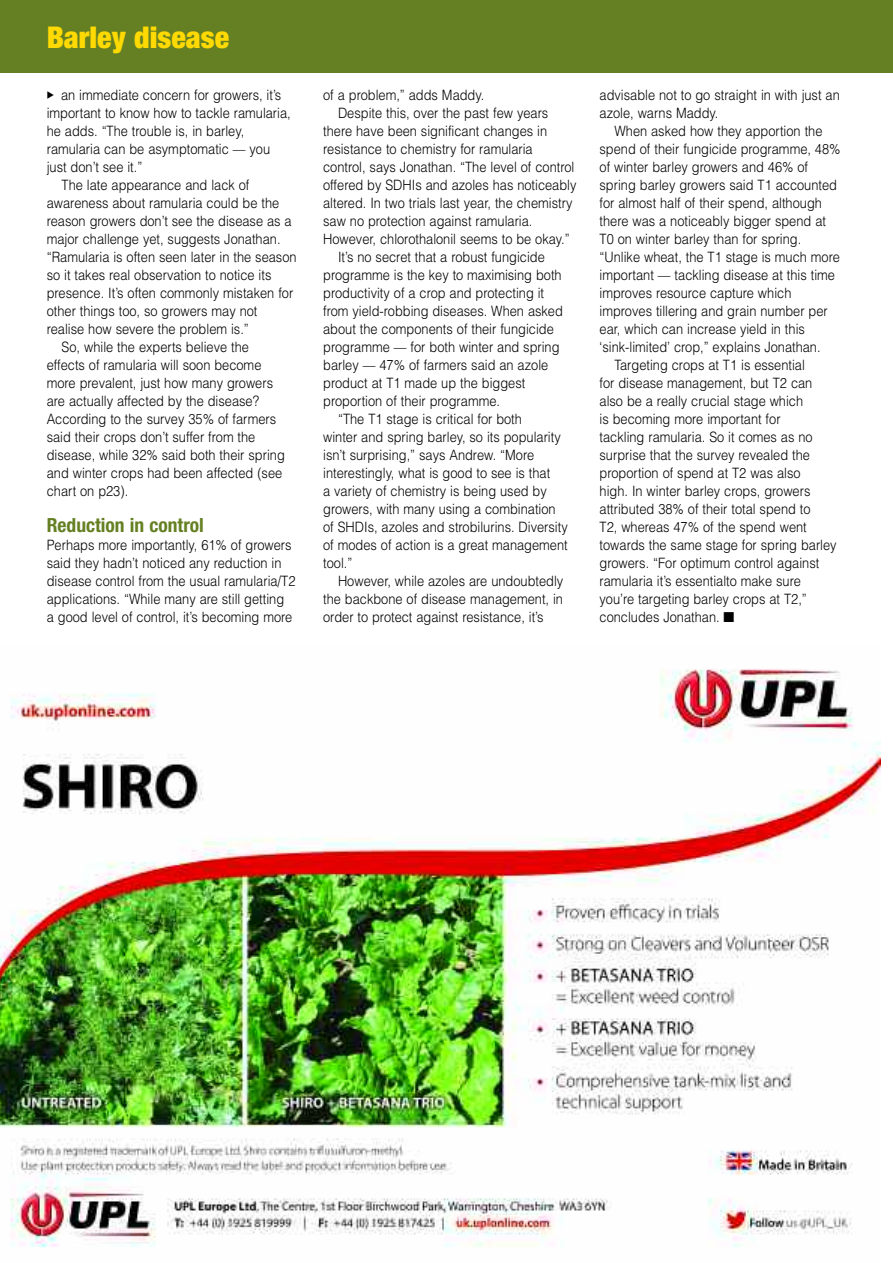
<style>
.page{position:relative;width:893px;height:1263px;background:#fff}
.page>*{position:absolute;margin:0;border:0;box-sizing:border-box;transform-origin:0 0}
.t1{font:900 condensed 30px "Helvetica Neue";color:#ffd902}
.t2{font:700 condensed 19.5px "Helvetica Neue";color:#648022}
.t3{font:300 14.25px/18px "Helvetica";color:#000;scale:.9 1}
</style>
<div class="page">
<img style="left:0;top:669px;width:880px;height:579px">
<div style="left:0;top:0;width:893px;height:72px;background:#648022"></div>
<h1 class="t1" style="left:47px;top:27px;width:184px">Barley disease</h1>
<p class="t3" style="left:61px;top:86px;width:246px">an immediate concern for growers, it’s</p>
<p class="t3" style="left:47px;top:104px;width:273px">important to know how to tackle ramularia,</p>
<p class="t3" style="left:47px;top:122px;width:221px">he adds. “The trouble is, in barley,</p>
<p class="t3" style="left:47px;top:140px;width:250px">ramularia can be asymptomatic –– you</p>
<p class="t3" style="left:47px;top:158px;width:108px">just don’t see it.”</p>
<p class="t3" style="left:62px;top:176px;width:210px">The late appearance and lack of</p>
<p class="t3" style="left:47px;top:194px;width:260px">awareness about ramularia could be the</p>
<p class="t3" style="left:47px;top:212px;width:274px">reason growers don’t see the disease as a</p>
<p class="t3" style="left:47px;top:230px;width:261px">major challenge yet, suggests Jonathan.</p>
<p class="t3" style="left:47px;top:248px;width:279px">“Ramularia is often seen later in the season</p>
<p class="t3" style="left:47px;top:266px;width:251px">so it takes real observation to notice its</p>
<p class="t3" style="left:47px;top:284px;width:275px">presence. It’s often commonly mistaken for</p>
<p class="t3" style="left:47px;top:302px;width:236px">other things too, so growers may not</p>
<p class="t3" style="left:47px;top:320px;width:226px">realise how severe the problem is.”</p>
<p class="t3" style="left:62px;top:338px;width:210px">So, while the experts believe the</p>
<p class="t3" style="left:47px;top:356px;width:240px">effects of ramularia will soon become</p>
<p class="t3" style="left:47px;top:374px;width:253px">more prevalent, just how many growers</p>
<p class="t3" style="left:47px;top:392px;width:237px">are actually affected by the disease?</p>
<p class="t3" style="left:47px;top:410px;width:257px">According to the survey 35% of farmers</p>
<p class="t3" style="left:47px;top:428px;width:233px">said their crops don’t suffer from the</p>
<p class="t3" style="left:47px;top:446px;width:266px">disease, while 32% said both their spring</p>
<p class="t3" style="left:47px;top:464px;width:263px">and winter crops had been affected (see</p>
<p class="t3" style="left:47px;top:482px;width:92px">chart on p23).</p>
<h2 class="t2" style="left:47px;top:518px;width:159px">Reduction in control</h2>
<p class="t3" style="left:47px;top:536px;width:278px">Perhaps more importantly, 61% of growers said they hadn’t noticed any reduction in disease control from the usual ramularia/T2 applications. “While many are still getting<br>a good level of control, it’s becoming more</p>
<p class="t3" style="left:323px;top:86px;width:180px">of a problem,” adds Maddy.</p>
<p class="t3" style="left:338px;top:104px;width:235px">Despite this, over the past few years</p>
<p class="t3" style="left:323px;top:122px;width:250px">there have been significant changes in</p>
<p class="t3" style="left:323px;top:140px;width:234px">resistance to chemistry for ramularia</p>
<p class="t3" style="left:323px;top:158px;width:281px">control, says Jonathan. “The level of control</p>
<p class="t3" style="left:323px;top:176px;width:283px">offered by SDHIs and azoles has noticeably</p>
<p class="t3" style="left:323px;top:194px;width:279px">altered. In two trials last year, the chemistry</p>
<p class="t3" style="left:323px;top:212px;width:234px">saw no protection against ramularia.</p>
<p class="t3" style="left:323px;top:230px;width:275px">However, chlorothalonil seems to be okay.”</p>
<p class="t3" style="left:338px;top:248px;width:231px">It’s no secret that a robust fungicide</p>
<p class="t3" style="left:323px;top:266px;width:267px">programme is the key to maximising both</p>
<p class="t3" style="left:323px;top:284px;width:247px">productivity of a crop and protecting it</p>
<p class="t3" style="left:323px;top:302px;width:268px">from yield-robbing diseases. When asked</p>
<p class="t3" style="left:323px;top:320px;width:258px">about the components of their fungicide</p>
<p class="t3" style="left:323px;top:338px;width:264px">programme –– for both winter and spring</p>
<p class="t3" style="left:323px;top:356px;width:252px">barley –– 47% of farmers said an azole</p>
<p class="t3" style="left:323px;top:374px;width:226px">product at T1 made up the biggest</p>
<p class="t3" style="left:323px;top:392px;width:198px">proportion of their programme.</p>
<p class="t3" style="left:338px;top:410px;width:206px">“The T1 stage is critical for both</p>
<p class="t3" style="left:323px;top:428px;width:265px">winter and spring barley, so its popularity</p>
<p class="t3" style="left:323px;top:446px;width:236px">isn’t surprising,” says Andrew. “More</p>
<p class="t3" style="left:323px;top:464px;width:254px">interestingly, what is good to see is that</p>
<p class="t3" style="left:323px;top:482px;width:250px">a variety of chemistry is being used by</p>
<p class="t3" style="left:323px;top:500px;width:260px">growers, with many using a combination</p>
<p class="t3" style="left:323px;top:518px;width:273px">of SHDIs, azoles and strobilurins. Diversity</p>
<p class="t3" style="left:323px;top:536px;width:273px">of modes of action is a great management</p>
<p class="t3" style="left:323px;top:554px;width:34px">tool.”</p>
<p class="t3" style="left:338px;top:572px;width:252px">However, while azoles are undoubtedly</p>
<p class="t3" style="left:323px;top:590px;width:268px">the backbone of disease management, in</p>
<p class="t3" style="left:323px;top:608px;width:246px">order to protect against resistance, it’s</p>
<p class="t3" style="left:600px;top:86px;width:268px">advisable not to go straight in with just an azole, warns Maddy.</p>
<p class="t3" style="left:614px;top:122px;width:233px">When asked how they apportion the</p>
<p class="t3" style="left:600px;top:140px;width:269px">spend of their fungicide programme, 48%</p>
<p class="t3" style="left:600px;top:158px;width:233px">of winter barley growers and 46% of</p>
<p class="t3" style="left:600px;top:176px;width:265px">spring barley growers said T1 accounted</p>
<p class="t3" style="left:600px;top:194px;width:249px">for almost half of their spend, although</p>
<p class="t3" style="left:600px;top:212px;width:253px">there was a noticeably bigger spend at</p>
<p class="t3" style="left:600px;top:230px;width:226px">T0 on winter barley than for spring.</p>
<p class="t3" style="left:600px;top:248px;width:269px">“Unlike wheat, the T1 stage is much more</p>
<p class="t3" style="left:600px;top:266px;width:263px">important –– tackling disease at this time</p>
<p class="t3" style="left:600px;top:284px;width:215px">improves resource capture which</p>
<p class="t3" style="left:600px;top:302px;width:255px">improves tillering and grain number per</p>
<p class="t3" style="left:600px;top:320px;width:230px">ear, which can increase yield in this</p>
<p class="t3" style="left:600px;top:338px;width:247px">‘sink-limited’ crop,” explains Jonathan.</p>
<p class="t3" style="left:614px;top:356px;width:213px">Targeting crops at T1 is essential</p>
<p class="t3" style="left:600px;top:374px;width:238px">for disease management, but T2 can</p>
<p class="t3" style="left:600px;top:392px;width:228px">also be a really crucial stage which</p>
<p class="t3" style="left:600px;top:410px;width:203px">is becoming more important for</p>
<p class="t3" style="left:600px;top:428px;width:238px">tackling ramularia. So it comes as no</p>
<p class="t3" style="left:600px;top:446px;width:235px">surprise that the survey revealed the</p>
<p class="t3" style="left:600px;top:464px;width:225px">proportion of spend at T2 was also</p>
<p class="t3" style="left:600px;top:482px;width:236px">high. In winter barley crops, growers</p>
<p class="t3" style="left:600px;top:500px;width:236px">attributed 38% of their total spend to</p>
<p class="t3" style="left:600px;top:518px;width:232px">T2, whereas 47% of the spend went</p>
<p class="t3" style="left:600px;top:536px;width:265px">towards the same stage for spring barley</p>
<p class="t3" style="left:600px;top:554px;width:246px">growers. “For optimum control against</p>
<p class="t3" style="left:600px;top:572px;width:225px">ramularia it’s essentialto make sure</p>
<p class="t3" style="left:600px;top:590px;width:232px">you’re targeting barley crops at T2,”</p>
<p class="t3" style="left:600px;top:608px;width:151px">concludes Jonathan. ■</p>
</div>
